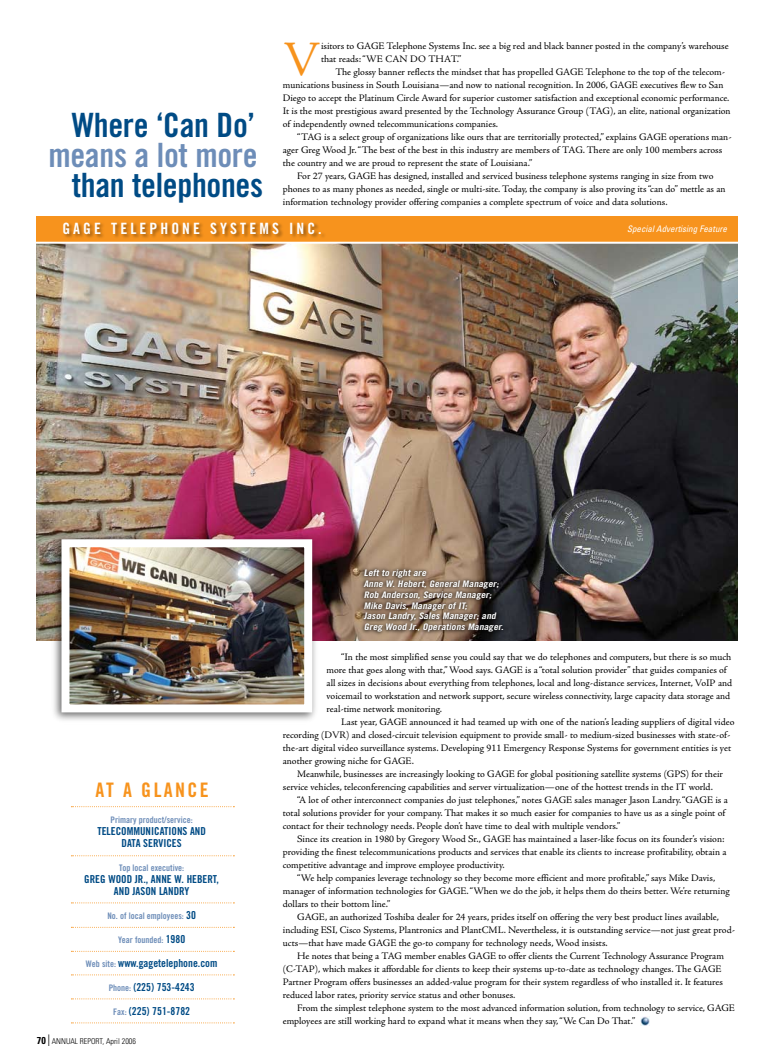
<style>
.page{position:relative;width:774px;height:1062px;background:#fff}
.page>*{position:absolute;margin:0;border:0;box-sizing:border-box;transform-origin:0 0}
.t1{font:49.8px "Adobe Jenson Pro";color:#f7931d}
.t2{font:33.5px "Trade Gothic Bold Cond Twenty";letter-spacing:-.01em;color:#004b85}
.t3{font:33.5px "Trade Gothic Bold Cond Twenty";color:#6d8db8}
.t4{font:20px "Trade Gothic Bold Cond Twenty";letter-spacing:.12em;color:#f7931d}
.t5{font:15.6px "Trade Gothic Bold Cond Twenty";letter-spacing:.2em;color:#fff}
.t6{font:11px/12px "Trade Gothic Bold Cond Twenty";color:#004b85;text-align:center}
.t7{font:10px/13px "Adobe Jenson Pro";letter-spacing:-.005em;color:#000}
.t8{font:italic 9px/10.8px "Trade Gothic Bold Cond Twenty";letter-spacing:-.175em;color:#fff;scale:1.2 1}
.t9{font:9px "Trade Gothic Bold Cond Twenty";color:#6d8db8}
.t10{font:italic condensed 9px "Univers";color:#fff}
.t11{font:300 condensed 8px "Univers";color:#000}
.s1{font-size:11px;color:#004b85}
.s2{font-size:9px;color:#6d8db8}
.s3{font-weight:700;font-size:10px}
.s4{font-size:16px}
</style>
<div class="page">
<svg style="left:640px;top:1017px;width:9px;height:9px"></svg>
<img style="left:36px;top:244px;width:702px;height:396px">
<div style="left:36px;top:216px;width:702px;height:27px;background:#f7931d"></div>
<div style="left:62px;top:221px;width:264px;height:19px;background:#000;opacity:.4"></div>
<svg style="left:71px;top:855px;width:163px;height:1px"></svg>
<svg style="left:71px;top:998px;width:163px;height:1px"></svg>
<svg style="left:71px;top:974px;width:163px;height:1px"></svg>
<svg style="left:71px;top:951px;width:163px;height:1px"></svg>
<svg style="left:71px;top:927px;width:163px;height:1px"></svg>
<svg style="left:71px;top:902px;width:163px;height:1px"></svg>
<svg style="left:71px;top:1022px;width:163px;height:1px"></svg>
<svg style="left:71px;top:806px;width:163px;height:1px"></svg>
<hr style="left:27px;top:242px;width:722px;height:2px;background:#fff">
<div style="left:50px;top:532px;width:270px;height:192px;background:#000;opacity:.6"></div>
<img style="left:71px;top:548px;width:232px;height:155px">
<div style="left:62px;top:539px;width:250px;height:173px;border:8px solid #fff"></div>
<svg style="left:360px;top:565px;width:147px;height:71px;background:#6b594a"></svg>
<h2 class="t2" style="left:72px;top:105px;width:185px">Where ‘Can Do’</h2>
<h2 class="t3" style="left:48px;top:135px;width:211px">means a lot more</h2>
<h2 class="t2" style="left:72px;top:165px;width:193px">than telephones</h2>
<h1 class="t1" style="left:283px;top:31px;width:39px">V</h1>
<p class="t7" style="left:321px;top:40px;width:409px">isitors to GAGE Telephone Systems Inc. see a big red and black banner posted in the company’s warehouse that reads: “We Can Do That.”</p>
<p class="t7" style="left:283px;top:66px;width:449px;text-indent:53px">The glossy banner reflects the mindset that has propelled GAGE Telephone to the top of the telecom&shy;munications business in South Louisiana—and now to national recognition. In 2006, GAGE executives flew to San Diego to accept the Platinum Circle Award for superior customer satisfaction and exceptional economic performance.<br>It is the most prestigious award presented by the Technology Assurance Group (TAG), an elite, national organization of independently owned telecommunications companies.</p>
<p class="t7" style="left:297px;top:131px;width:436px">“TAG is a select group of organizations like ours that are territorially protected,” explains GAGE operations man-</p>
<p class="t7" style="left:283px;top:144px;width:441px">ager Greg Wood Jr. “The best of the best in this industry are members of TAG. There are only 100 members across</p>
<p class="t7" style="left:283px;top:157px;width:251px">the country and we are proud to represent the state of Louisiana.”</p>
<p class="t7" style="left:297px;top:170px;width:418px">For 27 years, GAGE has designed, installed and serviced business telephone systems ranging in size from two</p>
<p class="t7" style="left:283px;top:183px;width:444px">phones to as many phones as needed, single or multi-site. Today, the company is also proving its “can do” mettle as an</p>
<p class="t7" style="left:283px;top:196px;width:386px">information technology provider offering companies a complete spectrum of voice and data solutions.</p>
<h3 class="t5" style="left:62px;top:219px;width:178px">GAGE Telephone Syste</h3>
<h3 class="t5" style="left:259px;top:219px;width:64px">ms Inc.</h3>
<p class="t10" style="left:627px;top:223px;width:101px">Special Advertising Feature</p>
<p class="t8" style="left:364px;top:568px;width:119px">Left to right are<br>Anne W. Hebert, General Manager;<br>Rob Anderson, Service Manager;<br>Mike Davis, Manager of IT;<br>Jason Landry, Sales Manager; and<br>Greg Wood Jr., Operations Manager.</p>
<h3 class="t4" style="left:96px;top:778px;width:115px">AT A GLANCE</h3>
<p class="t9" style="left:111px;top:814px;width:84px">Primary product/service:</p>
<p class="t6" style="left:97px;top:825px;width:110px">Telecommunications and data services</p>
<p class="t9" style="left:119px;top:862px;width:67px">Top local executive:</p>
<p class="t6" style="left:84px;top:873px;width:136px">Greg Wood Jr., Anne W. Hebert, and Jason Landry</p>
<p class="t9" style="left:107px;top:910px;width:90px">No. of local employees: <span class="s1">30</span></p>
<p class="t9" style="left:118px;top:934px;width:69px">Year founded: <span class="s1">1980</span></p>
<p class="t6" style="left:86px;top:951px;width:133px;line-height:24px"><span class="s2">Web site:</span> www.gagetelephone.com<br><span class="s2">Phone:</span> (225) 753-4243<br><span class="s2">Fax:</span> (225) 751-8782</p>
<p class="t11" style="left:37px;top:1036px;width:101px"><span class="s3">70</span> <span class="s4">|</span> ANNUAL REPORT, APRIL 2006</p>
<p class="t7" style="left:327px;top:651px;width:407px;text-indent:14px">“In the most simplified sense you could say that we do telephones and computers, but there is so much more that goes along with that,” Wood says. GAGE is a “total solution provider” that guides companies of all sizes in decisions about everything from telephones, local and long-distance services, Internet, VoIP and voicemail to workstation and network support, secure wireless connectivity, large capacity data storage and real-time network monitoring.</p>
<p class="t7" style="left:283px;top:716px;width:453px;text-indent:58px">Last year, GAGE announced it had teamed up with one of the nation’s leading suppliers of digital video recording (DVR) and closed-circuit television equipment to provide small- to medium-sized businesses with state-of&shy;the-art digital video surveillance systems. Developing 911 Emergency Response Systems for government entities is yet another growing niche for GAGE.</p>
<p class="t7" style="left:297px;top:768px;width:427px">Meanwhile, businesses are increasingly looking to GAGE for global positioning satellite systems (GPS) for their</p>
<p class="t7" style="left:283px;top:781px;width:432px">service vehicles, teleconferencing capabilities and server virtualization—one of the hottest trends in the IT world.</p>
<p class="t7" style="left:297px;top:794px;width:432px">“A lot of other interconnect companies do just telephones,” notes GAGE sales manager Jason Landry. “GAGE is a</p>
<p class="t7" style="left:283px;top:807px;width:444px">total solutions provider for your company. That makes it so much easier for companies to have us as a single point of</p>
<p class="t7" style="left:283px;top:820px;width:339px">contact for their technology needs. People don’t have time to deal with multiple vendors.”</p>
<p class="t7" style="left:297px;top:833px;width:429px">Since its creation in 1980 by Gregory Wood Sr., GAGE has maintained a laser-like focus on its founder’s vision:</p>
<p class="t7" style="left:283px;top:846px;width:445px">providing the finest telecommunications products and services that enable its clients to increase profitability, obtain a</p>
<p class="t7" style="left:283px;top:859px;width:223px">competitive advantage and improve employee productivity.</p>
<p class="t7" style="left:297px;top:872px;width:419px">“We help companies leverage technology so they become more efficient and more profitable,” says Mike Davis,</p>
<p class="t7" style="left:283px;top:885px;width:448px">manager of information technologies for GAGE. “When we do the job, it helps them do theirs better. We’re returning</p>
<p class="t7" style="left:283px;top:898px;width:109px">dollars to their bottom line.”</p>
<p class="t7" style="left:297px;top:911px;width:423px">GAGE, an authorized Toshiba dealer for 24 years, prides itself on offering the very best product lines available,</p>
<p class="t7" style="left:283px;top:924px;width:454px">including ESI, Cisco Systems, Plantronics and PlantCML. Nevertheless, it is outstanding service—not just great prod-</p>
<p class="t7" style="left:283px;top:937px;width:326px">ucts—that have made GAGE the go-to company for technology needs, Wood insists.</p>
<p class="t7" style="left:297px;top:950px;width:428px">He notes that being a TAG member enables GAGE to offer clients the Current Technology Assurance Program</p>
<p class="t7" style="left:283px;top:963px;width:440px">(C-TAP), which makes it affordable for clients to keep their systems up-to-date as technology changes. The GAGE</p>
<p class="t7" style="left:283px;top:976px;width:442px">Partner Program offers businesses an added-value program for their system regardless of who installed it. It features</p>
<p class="t7" style="left:283px;top:989px;width:234px">reduced labor rates, priority service status and other bonuses.</p>
<p class="t7" style="left:297px;top:1002px;width:439px">From the simplest telephone system to the most advanced information solution, from technology to service, GAGE</p>
<p class="t7" style="left:283px;top:1015px;width:354px">employees are still working hard to expand what it means when they say, “We Can Do That.”</p>
</div>
